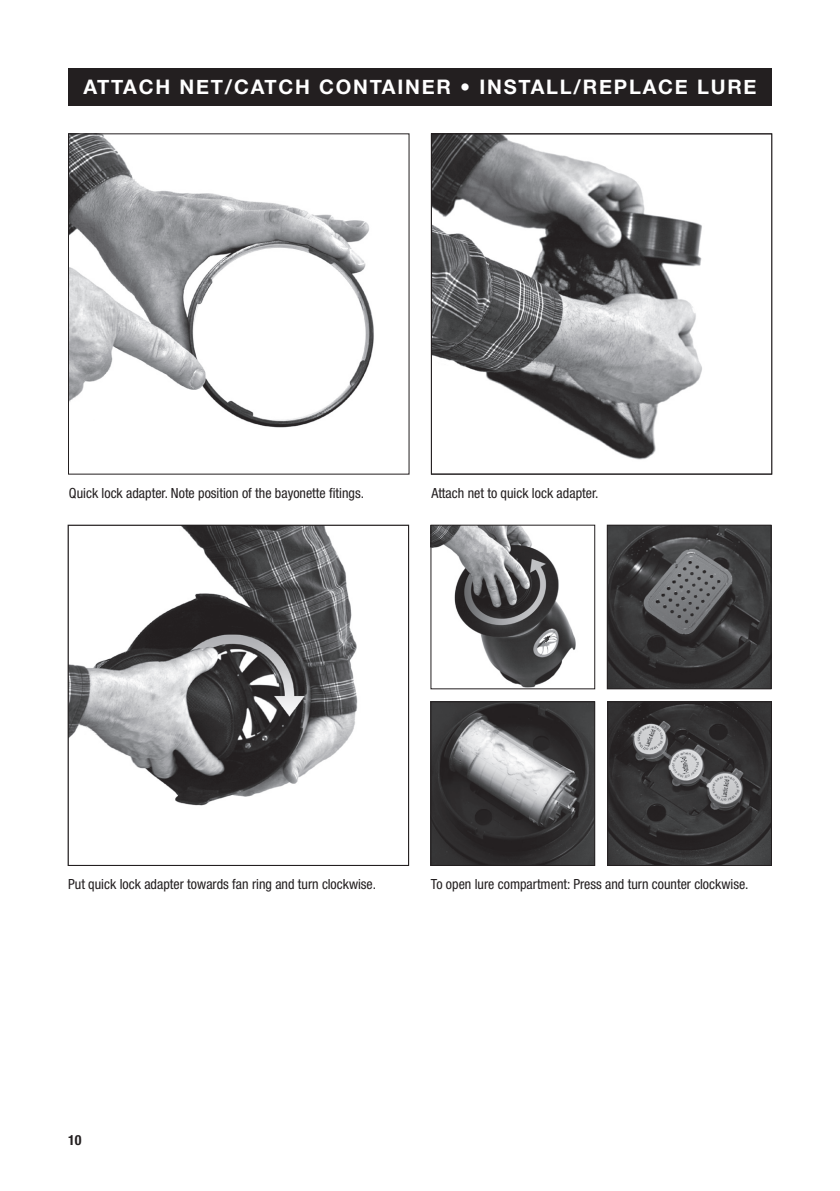
<style>
.page{position:relative;width:840px;height:1191px;background:#fff}
.page>*{position:absolute;margin:0;border:0;box-sizing:border-box;transform-origin:0 0}
.t1{font:700 20px "Helvetica Neue";letter-spacing:.09em;color:#fff}
.t2{font:condensed 14px "Helvetica Neue";color:#231f20}
.t3{font:700 condensed 14px "Helvetica Neue";color:#231f20}
</style>
<div class="page">
<svg style="left:432px;top:527px;width:144px;height:160px"></svg>
<img style="left:608px;top:527px;width:161px;height:160px">
<div style="left:606px;top:525px;width:165px;height:164px;border:1px solid #231f20"></div>
<img style="left:432px;top:703px;width:160px;height:161px">
<div style="left:430px;top:701px;width:164px;height:165px;border:1px solid #231f20"></div>
<img style="left:609px;top:703px;width:160px;height:161px">
<div style="left:607px;top:701px;width:164px;height:165px;border:1px solid #231f20"></div>
<img style="left:70px;top:135px;width:304px;height:293px">
<div style="left:68px;top:133px;width:341px;height:341px;border:1px solid #231f20"></div>
<img style="left:433px;top:136px;width:269px;height:324px">
<div style="left:430px;top:133px;width:341px;height:341px;border:1px solid #231f20"></div>
<img style="left:70px;top:527px;width:288px;height:279px">
<div style="left:68px;top:525px;width:341px;height:341px;border:1px solid #231f20"></div>
<div style="left:68px;top:68px;width:703px;height:37px;background:#231f20"></div>
<h1 class="t1" style="left:83px;top:74px;width:674px">ATTACH NET/CATCH CONTAINER • INSTALL/REPLACE LURE</h1>
<p class="t2" style="left:69px;top:485px;width:296px">Quick lock adapter. Note position of the bayonette fitings.</p>
<p class="t2" style="left:431px;top:485px;width:168px">Attach net to quick lock adapter.</p>
<p class="t2" style="left:68px;top:876px;width:309px">Put quick lock adapter towards fan ring and turn clockwise.</p>
<p class="t2" style="left:430px;top:876px;width:319px">To open lure compartment: Press and turn counter clockwise.</p>
<p class="t3" style="left:68px;top:1131px;width:15px">10</p>
</div>
